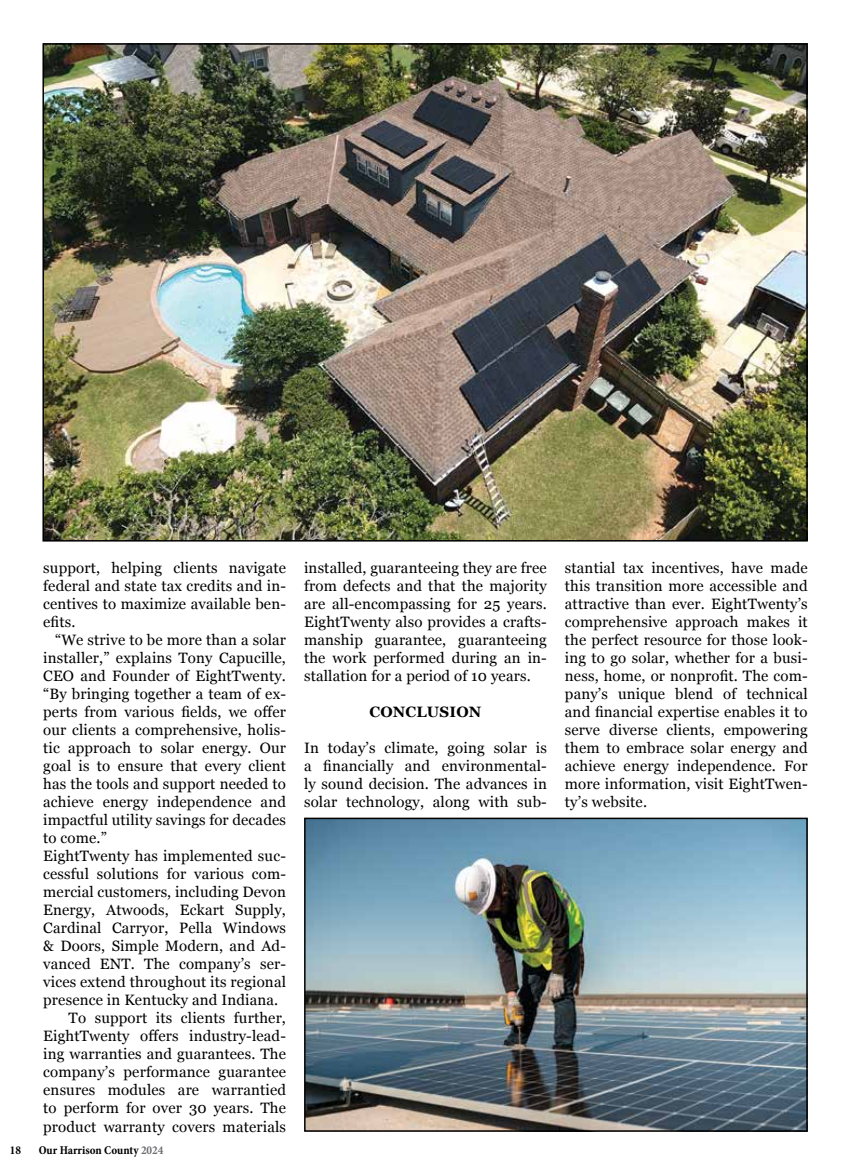
<style>
.page{position:relative;width:851px;height:1175px;background:#fff}
.page>*{position:absolute;margin:0;border:0;box-sizing:border-box;transform-origin:0 0}
.t1{font:15px/18px "Georgia";letter-spacing:.01em;color:#000;text-align:justify}
.t2{font:700 15px "Georgia";letter-spacing:.01em;color:#000}
.t3{font:700 condensed 12px "Minion Pro";color:#000}
.s1{color:#6d6e71}
</style>
<div class="page">
<img style="left:45px;top:46px;width:759px;height:492px">
<img style="left:307px;top:820px;width:497px;height:308px">
<div style="left:304px;top:817px;width:503px;height:314px;border:2px solid #000"></div>
<p class="t1" style="left:43px;top:558px;width:244px">support, helping clients navigate federal and state tax credits and in&shy;centives to maximize available ben&shy;efits.</p>
<p class="t1" style="left:55px;top:630px;width:232px">“We strive to be more than a solar</p>
<p class="t1" style="left:43px;top:648px;width:244px">installer,” explains Tony Capucille,</p>
<p class="t1" style="left:43px;top:666px;width:244px">CEO and Founder of EightTwenty.</p>
<p class="t1" style="left:43px;top:684px;width:244px">“By bringing together a team of ex-</p>
<p class="t1" style="left:43px;top:702px;width:244px">perts from various fields, we offer</p>
<p class="t1" style="left:43px;top:720px;width:244px">our clients a comprehensive, holis-</p>
<p class="t1" style="left:43px;top:738px;width:244px">tic approach to solar energy. Our</p>
<p class="t1" style="left:43px;top:756px;width:244px">goal is to ensure that every client</p>
<p class="t1" style="left:43px;top:774px;width:244px">has the tools and support needed to</p>
<p class="t1" style="left:43px;top:792px;width:244px">achieve energy independence and</p>
<p class="t1" style="left:43px;top:810px;width:244px">impactful utility savings for decades</p>
<p class="t1" style="left:43px;top:828px;width:65px">to come.”</p>
<p class="t1" style="left:43px;top:846px;width:244px">EightTwenty has implemented suc-</p>
<p class="t1" style="left:43px;top:864px;width:244px">cessful solutions for various com-</p>
<p class="t1" style="left:43px;top:882px;width:244px">mercial customers, including Devon</p>
<p class="t1" style="left:43px;top:900px;width:244px">Energy, Atwoods, Eckart Supply,</p>
<p class="t1" style="left:43px;top:918px;width:244px">Cardinal Carryor, Pella Windows</p>
<p class="t1" style="left:43px;top:936px;width:244px">&amp; Doors, Simple Modern, and Ad-</p>
<p class="t1" style="left:43px;top:954px;width:244px">vanced ENT. The company’s ser-</p>
<p class="t1" style="left:43px;top:972px;width:244px">vices extend throughout its regional</p>
<p class="t1" style="left:43px;top:990px;width:236px">presence in Kentucky and Indiana.</p>
<p class="t1" style="left:69px;top:1008px;width:219px">To support its clients further,</p>
<p class="t1" style="left:43px;top:1026px;width:244px">EightTwenty offers industry-lead-</p>
<p class="t1" style="left:43px;top:1044px;width:244px">ing warranties and guarantees. The</p>
<p class="t1" style="left:43px;top:1062px;width:244px">company’s performance guarantee</p>
<p class="t1" style="left:43px;top:1080px;width:244px">ensures modules are warrantied</p>
<p class="t1" style="left:43px;top:1098px;width:244px">to perform for over 30 years. The</p>
<p class="t1" style="left:43px;top:1116px;width:244px">product warranty covers materials</p>
<p class="t3" style="left:10px;top:1141px;width:13px">18</p>
<p class="t3" style="left:39px;top:1142px;width:126px">Our Harrison County <span class="s1">2024</span></p>
<p class="t1" style="left:304px;top:558px;width:244px">installed, guaranteeing they are free from defects and that the majority are all-encompassing for 25 years.<br>EightTwenty also provides a crafts&shy;manship guarantee, guaranteeing the work performed during an in&shy;stallation for a period of 10 years.</p>
<p class="t2" style="left:369px;top:703px;width:113px">CONCLUSION</p>
<p class="t1" style="left:304px;top:738px;width:244px">In today’s climate, going solar is a financially and environmental&shy;ly sound decision. The advances in solar technology, along with sub-</p>
<p class="t1" style="left:565px;top:558px;width:244px">stantial tax incentives, have made this transition more accessible and attractive than ever. EightTwenty’s comprehensive approach makes it the perfect resource for those look&shy;ing to go solar, whether for a busi&shy;ness, home, or nonprofit. The com&shy;pany’s unique blend of technical and financial expertise enables it to serve diverse clients, empowering them to embrace solar energy and achieve energy independence. For more information, visit EightTwen&shy;ty’s website.</p>
</div>
